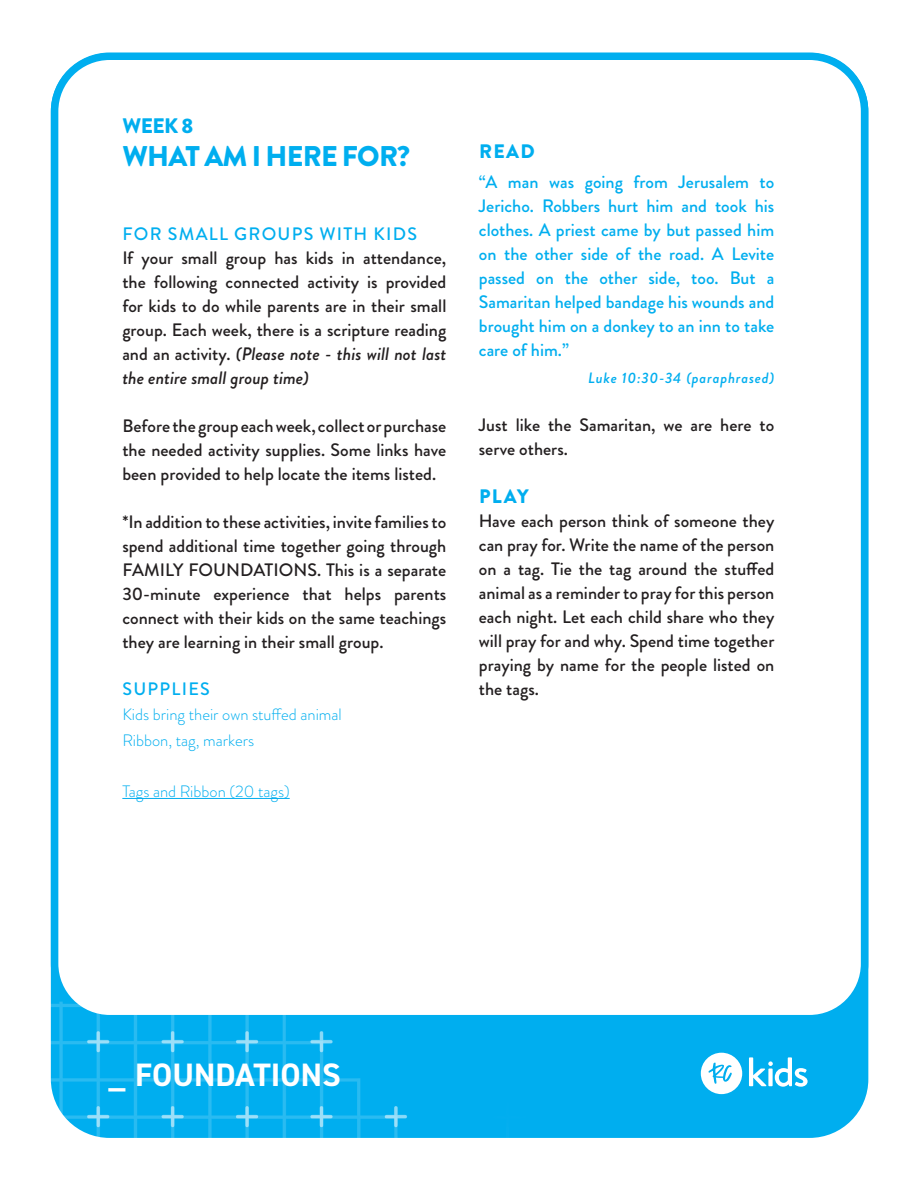
<style>
.page{position:relative;width:918px;height:1188px;background:#fff}
.page>*{position:absolute;margin:0;border:0;box-sizing:border-box;transform-origin:0 0}
.t1{font:700 32.55px "DIN2014";color:#fff}
.Week_Title{font:900 28.5px "Brandon Grotesque";letter-spacing:-.025em;color:#00aeef}
.Week_Number{font:900 21px "Brandon Grotesque";color:#00aeef}
.Section_Headers{font:900 19.5px "Brandon Grotesque";letter-spacing:.07em;color:#00aeef}
.t2{font:500 18px/24px "Brandon Grotesque";color:#231f20;text-align:justify}
.Verse{font:500 18px/24px "Brandon Grotesque";color:#00aeef;text-align:justify}
.Verse-2{font:500 18px "Brandon Grotesque";letter-spacing:.07em;color:#00aeef}
.Paragraph_Style_1{font:500 18px "Brandon Grotesque";letter-spacing:.07em;color:#00aeef}
.Links{font:300 16.5px "Brandon Grotesque";color:#00aeef}
.Reference{font:italic 500 15px "Brandon Grotesque";letter-spacing:.05em;color:#00aeef}
.s1{font-style:italic}
</style>
<div class="page">
<div style="left:55px;top:57px;width:810px;height:1077px;background:#00aeef;border-radius:55px"></div>
<svg style="left:701px;top:1053px;width:41px;height:41px"></svg>
<svg style="left:749px;top:1057px;width:59px;height:30px"></svg>
<div style="left:55px;top:56px;width:810px;height:963px;background:#fff;border-radius:55px"></div>
<div style="left:51px;top:52px;width:817px;height:970px;border:8px solid #00aeef;border-radius:55px"></div>
<img style="left:50px;top:644px;width:572px;height:494px">
<hr style="left:122px;top:798px;width:168px;height:1px;background:#00aeef">
<p class="Week_Number" style="left:123px;top:111px;width:72px">WEEK 8</p>
<p class="Week_Title" style="left:123px;top:136px;width:289px">WHAT AM I HERE FOR?</p>
<p class="Verse-2" style="left:122px;top:222px;width:296px">FOR SMALL GROUPS WITH KIDS</p>
<p class="t2" style="left:122px;top:246px;width:326px">If your small group has kids in attendance, the following connected activity is provided for kids to do while parents are in their small group. Each week, there is a scripture reading and an activity. <span class="s1">(Please note - this will not last the entire small group time)</span></p>
<p class="t2" style="left:122px;top:414px;width:326px">Before the group each week, collect or purchase the needed activity supplies. Some links have been provided to help locate the items listed.</p>
<p class="t2" style="left:122px;top:510px;width:326px">*In addition to these activities, invite families to spend additional time together going through FAMILY FOUNDATIONS. This is a separate 30-minute experience that helps parents connect with their kids on the same teachings they are learning in their small group.</p>
<p class="Paragraph_Style_1" style="left:122px;top:676px;width:89px">SUPPLIES</p>
<p class="Links" style="left:122px;top:703px;width:221px">Kids bring their own stuffed animal</p>
<p class="Links" style="left:122px;top:729px;width:133px">Ribbon, tag, markers</p>
<p class="Links" style="left:122px;top:780px;width:169px">Tags and Ribbon (20 tags)</p>
<p class="Section_Headers" style="left:479px;top:137px;width:57px">READ</p>
<p class="Verse" style="left:479px;top:171px;width:297px">“A man was going from Jerusalem to Jericho. Robbers hurt him and took his clothes. A priest came by but passed him on the other side of the road. A Levite passed on the other side, too. But a Samaritan helped bandage his wounds and brought him on a donkey to an inn to take care of him.”</p>
<p class="Reference" style="left:588px;top:368px;width:188px">Luke 10:30-34 (paraphrased)</p>
<p class="t2" style="left:479px;top:414px;width:297px">Just like the Samaritan, we are here to serve others.</p>
<p class="Section_Headers" style="left:479px;top:482px;width:51px">PLAY</p>
<p class="t2" style="left:479px;top:509px;width:297px">Have each person think of someone they can pray for. Write the name of the person on a tag. Tie the tag around the stuffed animal as a reminder to pray for this person each night. Let each child share who they will pray for and why. Spend time together praying by name for the people listed on the tags.</p>
<h1 class="t1" style="left:108px;top:1053px;width:234px">_ FOUNDATIONS</h1>
</div>
